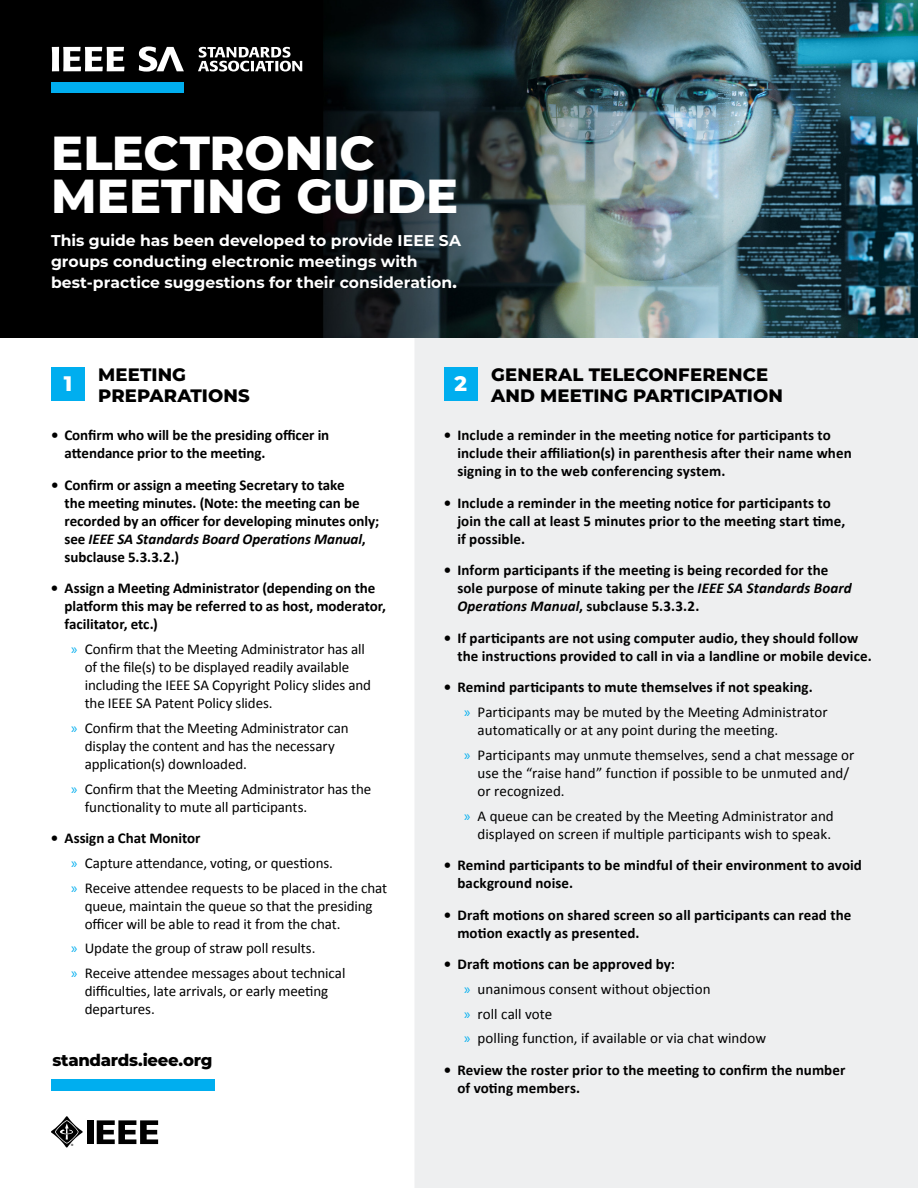
<style>
.page{position:relative;width:918px;height:1188px;background:#fff}
.page>*{position:absolute;margin:0;border:0;box-sizing:border-box;transform-origin:0 0}
.t1{font:800 47.7px/42.8px "Montserrat";color:#fff}
.t2{font:800 21px "Montserrat";color:#fff}
.t3{font:800 18px/21px "Montserrat";letter-spacing:.005em;color:#000}
.t4{font:800 16.5px "Montserrat";letter-spacing:-.02em;color:#000}
.t5{font:700 15.6px/21.1px "Montserrat";color:#fff}
.t6{font:700 15px/18px "Calibri";letter-spacing:.005em;color:#000}
.t7{font:15px/18px "Calibri";letter-spacing:-.005em;color:#000}
.t8{font:700 3px "Helvetica";color:#000}
.s1{font-weight:800}
.s2{font-style:italic}
.s3{font-family:"Myriad Pro";font-weight:400;color:#00aeef}
.s4{font-weight:400}
.s5{font-family:"Myriad Pro";color:#00aeef}
.s6{font-weight:700}
</style>
<div class="page">
<div style="left:414px;top:337px;width:504px;height:851px;background:#eeeff0"></div>
<div style="left:51px;top:1079px;width:164px;height:11px;background:#00aeef"></div>
<div style="left:87px;top:1120px;width:6px;height:24px;background:#000"></div>
<svg style="left:97px;top:1120px;width:61px;height:24px"></svg>
<svg style="left:51px;top:1116px;width:32px;height:32px"></svg>
<div style="left:0;top:0;width:918px;height:337px;background:#000"></div>
<div style="left:51px;top:367px;width:34px;height:34px;background:#00aeef"></div>
<div style="left:444px;top:367px;width:34px;height:34px;background:#00aeef"></div>
<img style="left:183px;top:0;width:735px;height:337px">
<svg style="left:198px;top:47px;width:104px;height:24px"></svg>
<div style="left:51px;top:82px;width:132px;height:11px;background:#00aeef"></div>
<svg style="left:52px;top:47px;width:72px;height:24px"></svg>
<svg style="left:139px;top:47px;width:45px;height:25px"></svg>
<h1 class="t1" style="left:51px;top:129px;width:409px">ELECTRONIC<br>MEETING GUIDE</h1>
<p class="t5" style="left:51px;top:229px;width:411px">This guide has been developed to provide IEEE SA groups conducting electronic meetings with best-practice suggestions for their consideration<span class="s1">.</span></p>
<h2 class="t2" style="left:64px;top:368px;width:10px">1</h2>
<p class="t3" style="left:491px;top:363px;width:293px">GENERAL TELECONFERENCE<br>AND MEETING PARTICIPATION</p>
<p class="t6" style="left:457px;top:426px;width:396px;text-indent:-14px">• Include a reminder in the meeting notice for participants to include their affiliation(s) in parenthesis after their name when signing in to the web conferencing system.</p>
<p class="t6" style="left:457px;top:494px;width:389px;text-indent:-14px">• Include a reminder in the meeting notice for participants to join the call at least 5 minutes prior to the meeting start time, if possible.</p>
<p class="t6" style="left:457px;top:561px;width:396px;text-indent:-14px">• Inform participants if the meeting is being recorded for the sole purpose of minute taking per the <span class="s2">IEEE SA Standards Board<br>Operations Manual</span>, subclause 5.3.3.2.</p>
<p class="t6" style="left:457px;top:629px;width:416px;text-indent:-14px">• If participants are not using computer audio, they should follow the instructions provided to call in via a landline or mobile device.</p>
<p class="t6" style="left:464px;top:675px;width:365px;line-height:24.8px;text-indent:-20px">• Remind participants to mute themselves if not speaking.<br><span class="s3">»</span> <span class="s4">Participants may be muted by the Meeting Administrator</span></p>
<p class="t7" style="left:464px;top:718px;width:392px;line-height:24.8px;text-indent:14px">automatically or at any point during the meeting.<br><span class="s5">»</span> Participants may unmute themselves, send a chat message or</p>
<p class="t7" style="left:478px;top:764px;width:373px">use the “raise hand” function if possible to be unmuted and/ or recognized.</p>
<p class="t7" style="left:464px;top:807px;width:371px;text-align:right"><span class="s5">»</span> A queue can be created by the Meeting Administrator and displayed on screen if multiple participants wish to speak.</p>
<p class="t6" style="left:457px;top:856px;width:406px;text-indent:-14px">• Remind participants to be mindful of their environment to avoid background noise.</p>
<p class="t6" style="left:457px;top:906px;width:396px;text-indent:-14px">• Draft motions on shared screen so all participants can read the motion exactly as presented.</p>
<p class="t7" style="left:464px;top:952px;width:303px;line-height:24.8px;text-indent:-20px"><span class="s6">• Draft motions can be approved by:<br></span><span class="s5">»</span> unanimous consent without objection<br><span class="s5">»</span> roll call vote<br><span class="s5">»</span> polling function, if available or via chat window</p>
<p class="t6" style="left:457px;top:1061px;width:390px;text-indent:-14px">• Review the roster prior to the meeting to confirm the number of voting members.</p>
<p class="t3" style="left:98px;top:363px;width:153px">MEETING<br>PREPARATIONS</p>
<p class="t6" style="left:64px;top:426px;width:266px;text-indent:-14px">• Confirm who will be the presiding officer in attendance prior to the meeting.</p>
<p class="t6" style="left:64px;top:476px;width:316px;text-indent:-13px">• Confirm or assign a meeting Secretary to take<br>the meeting minutes. (Note: the meeting can be recorded by an officer for developing minutes only; see <span class="s2">IEEE SA Standards Board Operations Manual</span>, subclause 5.3.3.2.)</p>
<p class="t6" style="left:64px;top:579px;width:323px;text-indent:-14px">• Assign a Meeting Administrator (depending on the platform this may be referred to as host, moderator, facilitator, etc.)</p>
<p class="t7" style="left:85px;top:640px;width:288px;text-indent:-14px"><span class="s5">»</span> Confirm that the Meeting Administrator has all of the file(s) to be displayed readily available including the IEEE SA Copyright Policy slides and the IEEE SA Patent Policy slides.</p>
<p class="t7" style="left:85px;top:719px;width:266px;text-indent:-14px"><span class="s5">»</span> Confirm that the Meeting Administrator can display the content and has the necessary application(s) downloaded.</p>
<p class="t7" style="left:85px;top:780px;width:288px;text-indent:-14px"><span class="s5">»</span> Confirm that the Meeting Administrator has the functionality to mute all participants.</p>
<p class="t7" style="left:71px;top:826px;width:318px;line-height:24.8px;text-indent:-20px"><span class="s6">• Assign a Chat Monitor<br></span><span class="s5">»</span> Capture attendance, voting, or questions.<br><span class="s5">»</span> Receive attendee requests to be placed in the chat</p>
<p class="t7" style="left:85px;top:897px;width:289px">queue, maintain the queue so that the presiding officer will be able to read it from the chat.</p>
<p class="t7" style="left:71px;top:936px;width:276px;line-height:24.8px"><span class="s5">»</span> Update the group of straw poll results.<br><span class="s5">»</span> Receive attendee messages about technical</p>
<p class="t7" style="left:85px;top:982px;width:245px">difficulties, late arrivals, or early meeting departures.</p>
<h2 class="t2" style="left:455px;top:368px;width:14px">2</h2>
<p class="t4" style="left:52px;top:1048px;width:161px">standards.ieee.org</p>
<p class="t8" style="left:71px;top:1143px;width:4px">®</p>
</div>
